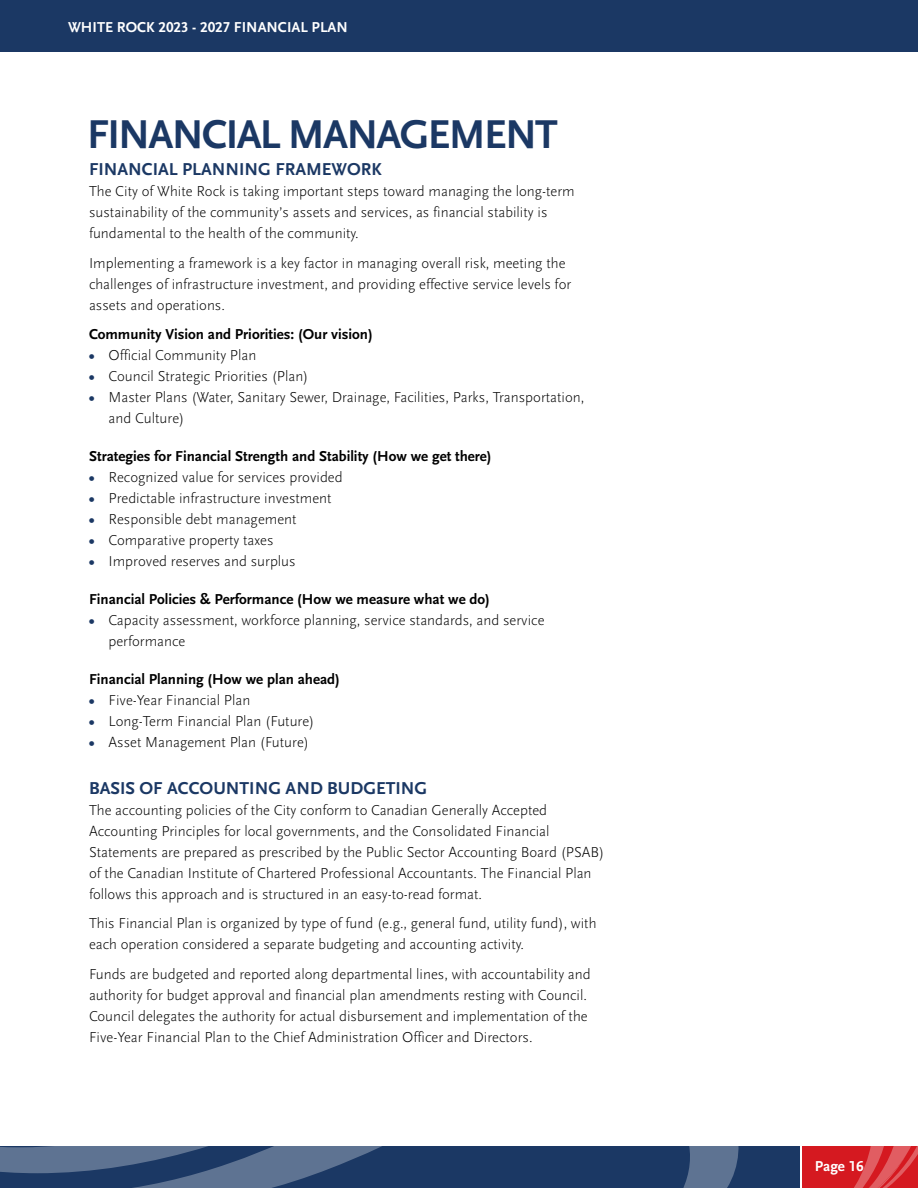
<style>
.page{position:relative;width:918px;height:1188px;background:#fff}
.page>*{position:absolute;margin:0;border:0;box-sizing:border-box;transform-origin:0 0}
.t1{font:42px "Scala Sans Bold LF";letter-spacing:-.04em;color:#1b3864}
.t2{font:18px "Scala Sans Bold LF";color:#1b3864}
.t3{font:300 15px/21px "Scala Sans";color:#000}
.t4{font:15px "Scala Sans Bold LF";color:#000}
.t5{font:15px "Scala Sans Bold LF";color:#fff}
.s1{font-family:"Scala Sans Bold LF";font-weight:400;color:#1b3864}
</style>
<div class="page">
<div style="left:0;top:0;width:918px;height:51px;background:#1b3864"></div>
<svg style="left:0;top:1147px;width:918px;height:41px;background:#46496c"></svg>
<p class="t5" style="left:68px;top:19px;width:281px">WHITE ROCK 2023 - 2027 FINANCIAL PLAN</p>
<h1 class="t1" style="left:87px;top:112px;width:472px">FINANCIAL MANAGEMENT</h1>
<p class="t2" style="left:89px;top:160px;width:294px">FINANCIAL PLANNING FRAMEWORK</p>
<p class="t3" style="left:89px;top:181px;width:487px">The City of White Rock is taking important steps toward managing the long-term sustainability of the community’s assets and services, as financial stability is fundamental to the health of the community.</p>
<p class="t3" style="left:89px;top:253px;width:484px">Implementing a framework is a key factor in managing overall risk, meeting the challenges of infrastructure investment, and providing effective service levels for assets and operations.</p>
<p class="t4" style="left:89px;top:326px;width:285px">Community Vision and Priorities: (Our vision)</p>
<p class="t3" style="left:89px;top:345px;width:169px"><span class="s1">•</span> Official Community Plan</p>
<p class="t3" style="left:89px;top:366px;width:221px"><span class="s1">•</span> Council Strategic Priorities (Plan)</p>
<p class="t3" style="left:109px;top:387px;width:477px;text-indent:-20px"><span class="s1">•</span> Master Plans (Water, Sanitary Sewer, Drainage, Facilities, Parks, Transportation, and Culture)</p>
<p class="t4" style="left:89px;top:448px;width:404px">Strategies for Financial Strength and Stability (How we get there)</p>
<p class="t3" style="left:89px;top:467px;width:255px"><span class="s1">•</span> Recognized value for services provided</p>
<p class="t3" style="left:89px;top:488px;width:244px"><span class="s1">•</span> Predictable infrastructure investment</p>
<p class="t3" style="left:89px;top:509px;width:209px"><span class="s1">•</span> Responsible debt management</p>
<p class="t3" style="left:89px;top:530px;width:186px"><span class="s1">•</span> Comparative property taxes</p>
<p class="t3" style="left:89px;top:551px;width:208px"><span class="s1">•</span> Improved reserves and surplus</p>
<p class="t4" style="left:89px;top:591px;width:402px">Financial Policies &amp; Performance (How we measure what we do)</p>
<p class="t3" style="left:109px;top:610px;width:437px;text-indent:-20px"><span class="s1">•</span> Capacity assessment, workforce planning, service standards, and service performance</p>
<p class="t4" style="left:89px;top:671px;width:252px">Financial Planning (How we plan ahead)</p>
<p class="t3" style="left:89px;top:690px;width:163px"><span class="s1">•</span> Five-Year Financial Plan</p>
<p class="t3" style="left:89px;top:711px;width:227px"><span class="s1">•</span> Long-Term Financial Plan (Future)</p>
<p class="t3" style="left:89px;top:732px;width:222px"><span class="s1">•</span> Asset Management Plan (Future)</p>
<p class="t2" style="left:89px;top:778px;width:340px">BASIS OF ACCOUNTING AND BUDGETING</p>
<p class="t3" style="left:89px;top:800px;width:517px">The accounting policies of the City conform to Canadian Generally Accepted Accounting Principles for local governments, and the Consolidated Financial Statements are prepared as prescribed by the Public Sector Accounting Board (PSAB) of the Canadian Institute of Chartered Professional Accountants. The Financial Plan follows this approach and is structured in an easy-to-read format.</p>
<p class="t3" style="left:89px;top:913px;width:509px">This Financial Plan is organized by type of fund (e.g., general fund, utility fund), with each operation considered a separate budgeting and accounting activity.</p>
<p class="t3" style="left:89px;top:964px;width:503px">Funds are budgeted and reported along departmental lines, with accountability and authority for budget approval and financial plan amendments resting with Council.<br>Council delegates the authority for actual disbursement and implementation of the Five-Year Financial Plan to the Chief Administration Officer and Directors.</p>
<p class="t5" style="left:815px;top:1158px;width:50px">Page 16</p>
</div>
